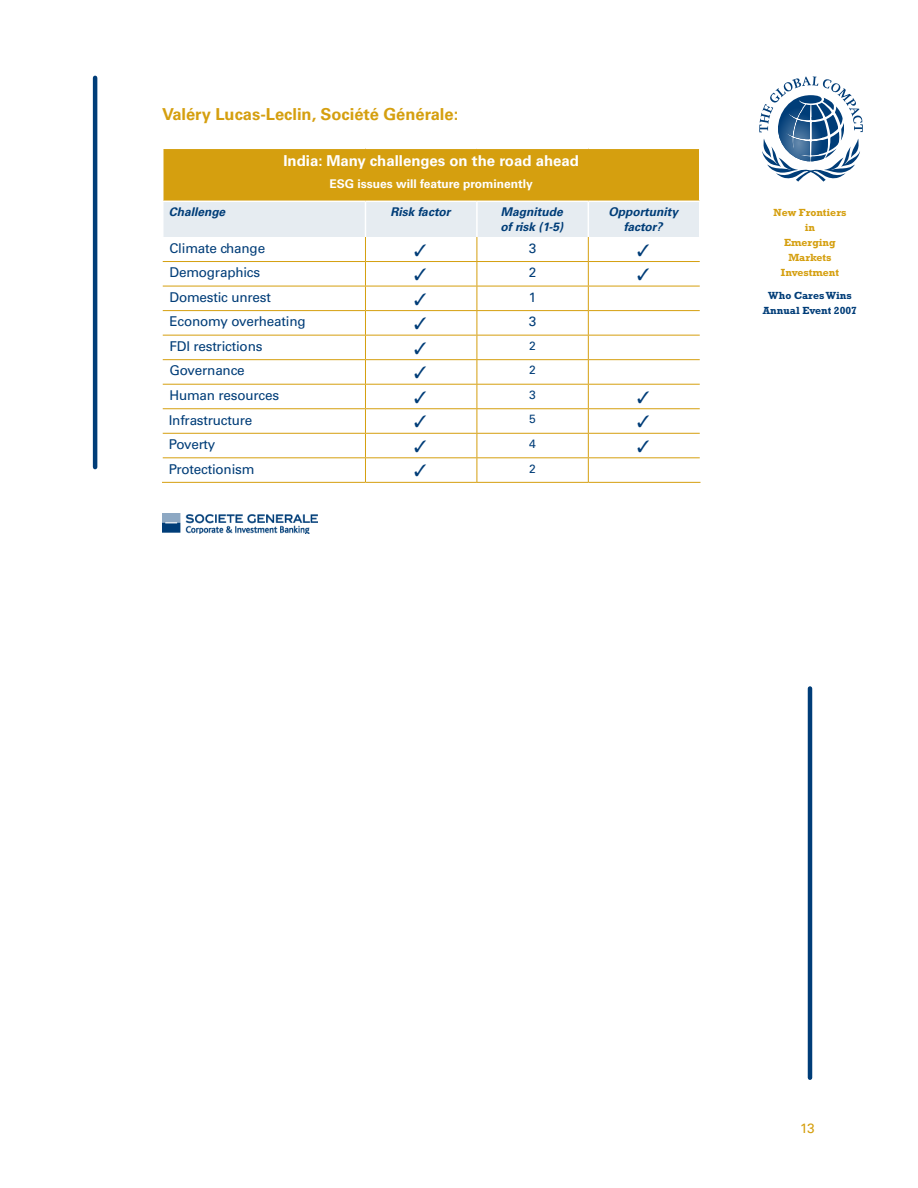
<style>
.page{position:relative;width:918px;height:1188px;background:#fff}
.page>*{position:absolute;margin:0;border:0;box-sizing:border-box;transform-origin:0 0}
.t1{font:700 16.5px "Univers LT Std";color:#d59f0f}
.t2{font:700 15px "Univers LT Std";color:#fff}
.t3{font:13.5px "Univers LT Std";letter-spacing:-.015em;color:#003d78}
.t4{font:13.5px "Univers LT Std";color:#d59f0f}
.t5{font:italic 700 12px/15px "Univers LT Std";color:#003d78}
.t6{font:700 12px "Univers LT Std";color:#fff}
.t7{font:12px "Univers LT Std";color:#003d78}
.t8{font:700 10.5px/15px "Rockwell Std";color:#d59f0f;text-align:center}
.t9{font:700 10.5px/15px "Rockwell Std";color:#003d78;text-align:center}
</style>
<div class="page">
<hr style="left:93px;top:78px;width:4px;height:389px;background:#003d78">
<hr style="left:808px;top:688px;width:4px;height:390px;background:#003d78">
<svg style="left:759px;top:76px;width:104px;height:106px"></svg>
<div style="left:163px;top:148px;width:537px;height:53px;background:#d59f0f"></div>
<hr style="left:162px;top:148px;width:203px;height:1px;background:#fff">
<hr style="left:162px;top:149px;width:2px;height:52px;background:#fff">
<hr style="left:365px;top:148px;width:112px;height:1px;background:#fff">
<hr style="left:477px;top:148px;width:111px;height:1px;background:#fff">
<hr style="left:588px;top:148px;width:112px;height:1px;background:#fff">
<hr style="left:699px;top:149px;width:1px;height:52px;background:#fff">
<hr style="left:162px;top:482px;width:203px;height:1px;background:#d59f0f">
<img style="left:162px;top:513px;width:156px;height:21px">
<svg style="left:163px;top:201px;width:537px;height:282px"></svg>
<p class="t1" style="left:162px;top:104px;width:298px">Valéry Lucas-Leclin, Société Générale:</p>
<p class="t2" style="left:283px;top:152px;width:297px">India: Many challenges on the road ahead</p>
<p class="t6" style="left:330px;top:177px;width:205px">ESG issues will feature prominently</p>
<p class="t5" style="left:169px;top:204px;width:58px">Challenge</p>
<p class="t5" style="left:390px;top:204px;width:61px">Risk factor</p>
<p class="t5" style="left:500px;top:204px;width:64px">Magnitude of risk (1-5)</p>
<p class="t5" style="left:608px;top:204px;width:71px;text-align:center">Opportunity factor?</p>
<p class="t3" style="left:170px;top:240px;width:97px">Climate change</p>
<p class="t3" style="left:529px;top:240px;width:9px">3</p>
<p class="t3" style="left:170px;top:265px;width:92px">Demographics</p>
<p class="t3" style="left:529px;top:265px;width:9px">2</p>
<p class="t3" style="left:170px;top:289px;width:103px">Domestic unrest</p>
<p class="t3" style="left:529px;top:289px;width:5px">1</p>
<p class="t3" style="left:170px;top:314px;width:138px">Economy overheating</p>
<p class="t3" style="left:529px;top:314px;width:9px">3</p>
<p class="t3" style="left:170px;top:338px;width:94px">FDI restrictions</p>
<p class="t7" style="left:529px;top:338px;width:8px">2</p>
<p class="t3" style="left:170px;top:363px;width:77px">Governance</p>
<p class="t7" style="left:529px;top:363px;width:8px">2</p>
<p class="t3" style="left:170px;top:387px;width:111px">Human resources</p>
<p class="t7" style="left:529px;top:388px;width:8px">3</p>
<p class="t3" style="left:169px;top:412px;width:85px">Infrastructure</p>
<p class="t7" style="left:529px;top:412px;width:8px">5</p>
<p class="t3" style="left:169px;top:436px;width:48px">Poverty</p>
<p class="t7" style="left:529px;top:437px;width:8px">4</p>
<p class="t3" style="left:169px;top:461px;width:87px">Protectionism</p>
<p class="t7" style="left:529px;top:461px;width:8px">2</p>
<p class="t8" style="left:774px;top:205px;width:74px">New Frontiers in<br>Emerging<br>Markets<br>Investment</p>
<p class="t9" style="left:763px;top:288px;width:96px">Who Cares Wins<br>Annual Event 2007</p>
<p class="t4" style="left:800px;top:1121px;width:16px">1 3</p>
</div>
